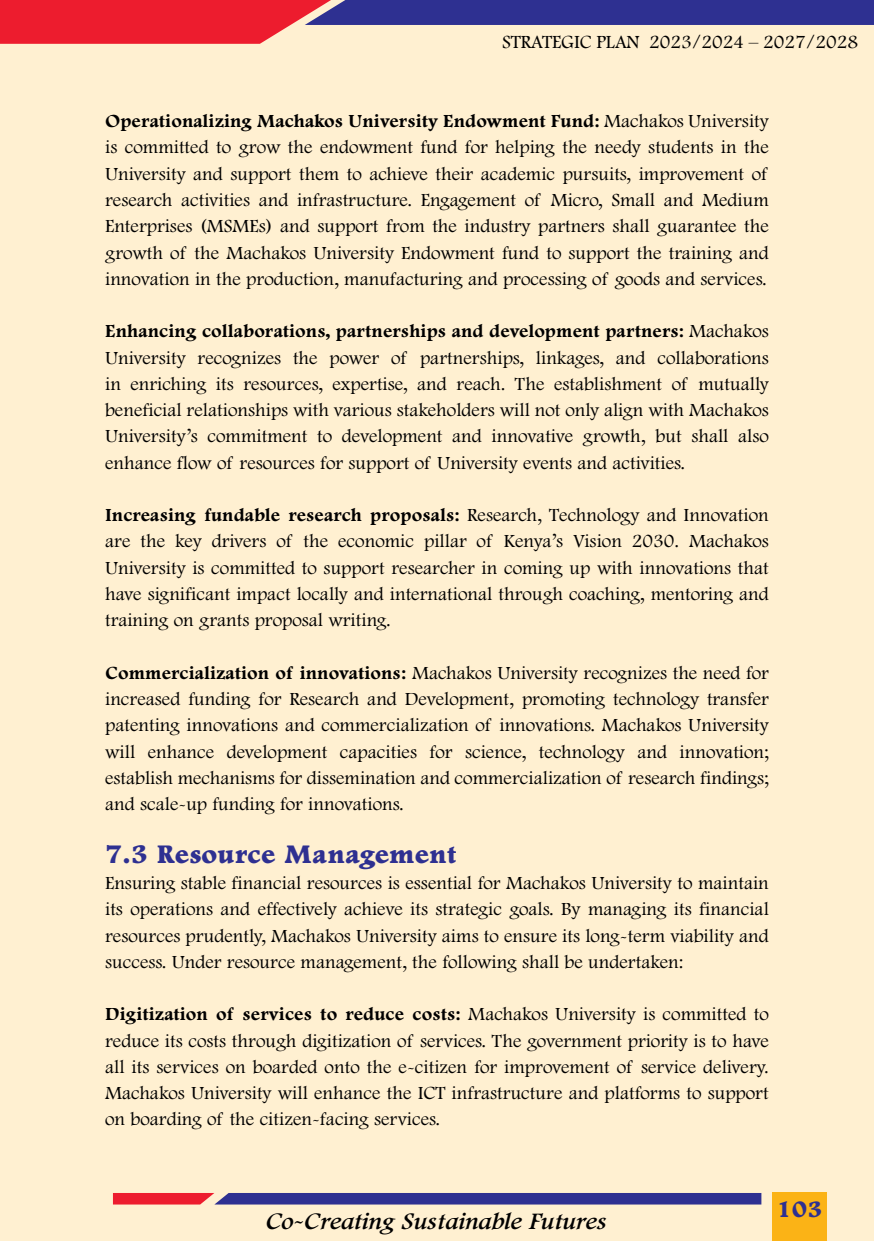
<style>
.page{position:relative;width:874px;height:1241px;background:#fff}
.page>*{position:absolute;margin:0;border:0;box-sizing:border-box;transform-origin:0 0}
.Heading_2{font:800 28px "Footlight MT Pro";color:#2e3091}
.t1{font:italic 24.5px "Footlight MT Pro";color:#000}
.t2{font:800 24.5px "Footlight MT Pro";color:#2e3091}
.t3{font:300 19.25px/26.2px "Footlight MT Pro";color:#000;text-align:justify}
.t4{font:19.25px "Footlight MT Light";color:#000}
.s1{font-weight:700}
</style>
<div class="page">
<div style="left:0;top:0;width:873px;height:1240px;background:#fff0d1"></div>
<svg style="left:0;top:0;width:873px;height:44px"></svg>
<svg style="left:113px;top:1193px;width:648px;height:11px"></svg>
<div style="left:771px;top:1192px;width:55px;height:48px;background:#fbb316"></div>
<p class="t4" style="left:502px;top:30px;width:357px">STRATEGIC PLAN 2023/2024 – 2027/2028</p>
<p class="t3" style="left:105px;top:108px;width:665px"><span class="s1">Operationalizing Machakos University Endowment Fund:</span> Machakos University is committed to grow the endowment fund for helping the needy students in the University and support them to achieve their academic pursuits, improvement of research activities and infrastructure. Engagement of Micro, Small and Medium Enterprises (MSMEs) and support from the industry partners shall guarantee the growth of the Machakos University Endowment fund to support the training and innovation in the production, manufacturing and processing of goods and services.</p>
<p class="t3" style="left:105px;top:318px;width:665px"><span class="s1">Enhancing collaborations, partnerships and development partners:</span> Machakos University recognizes the power of partnerships, linkages, and collaborations in enriching its resources, expertise, and reach. The establishment of mutually beneficial relationships with various stakeholders will not only align with Machakos University’s commitment to development and innovative growth, but shall also enhance flow of resources for support of University events and activities.</p>
<p class="t3" style="left:105px;top:502px;width:665px"><span class="s1">Increasing fundable research proposals:</span> Research, Technology and Innovation are the key drivers of the economic pillar of Kenya’s Vision 2030. Machakos University is committed to support researcher in coming up with innovations that have significant impact locally and international through coaching, mentoring and training on grants proposal writing.</p>
<p class="t3" style="left:105px;top:660px;width:665px"><span class="s1">Commercialization of innovations:</span> Machakos University recognizes the need for increased funding for Research and Development, promoting technology transfer patenting innovations and commercialization of innovations. Machakos University will enhance development capacities for science, technology and innovation; establish mechanisms for dissemination and commercialization of research findings; and scale-up funding for innovations.</p>
<p class="Heading_2" style="left:105px;top:838px;width:352px">7.3 Resource Management</p>
<p class="t3" style="left:105px;top:870px;width:665px">Ensuring stable financial resources is essential for Machakos University to maintain its operations and effectively achieve its strategic goals. By managing its financial resources prudently, Machakos University aims to ensure its long-term viability and success. Under resource management, the following shall be undertaken:</p>
<p class="t3" style="left:105px;top:1001px;width:665px"><span class="s1">Digitization of services to reduce costs:</span> Machakos University is committed to reduce its costs through digitization of services. The government priority is to have all its services on boarded onto the e-citizen for improvement of service delivery.<br>Machakos University will enhance the ICT infrastructure and platforms to support on boarding of the citizen-facing services.</p>
<p class="t1" style="left:264px;top:1207px;width:342px">Co-Creating Sustainable Futures</p>
<p class="t2" style="left:775px;top:1195px;width:48px">103</p>
</div>
